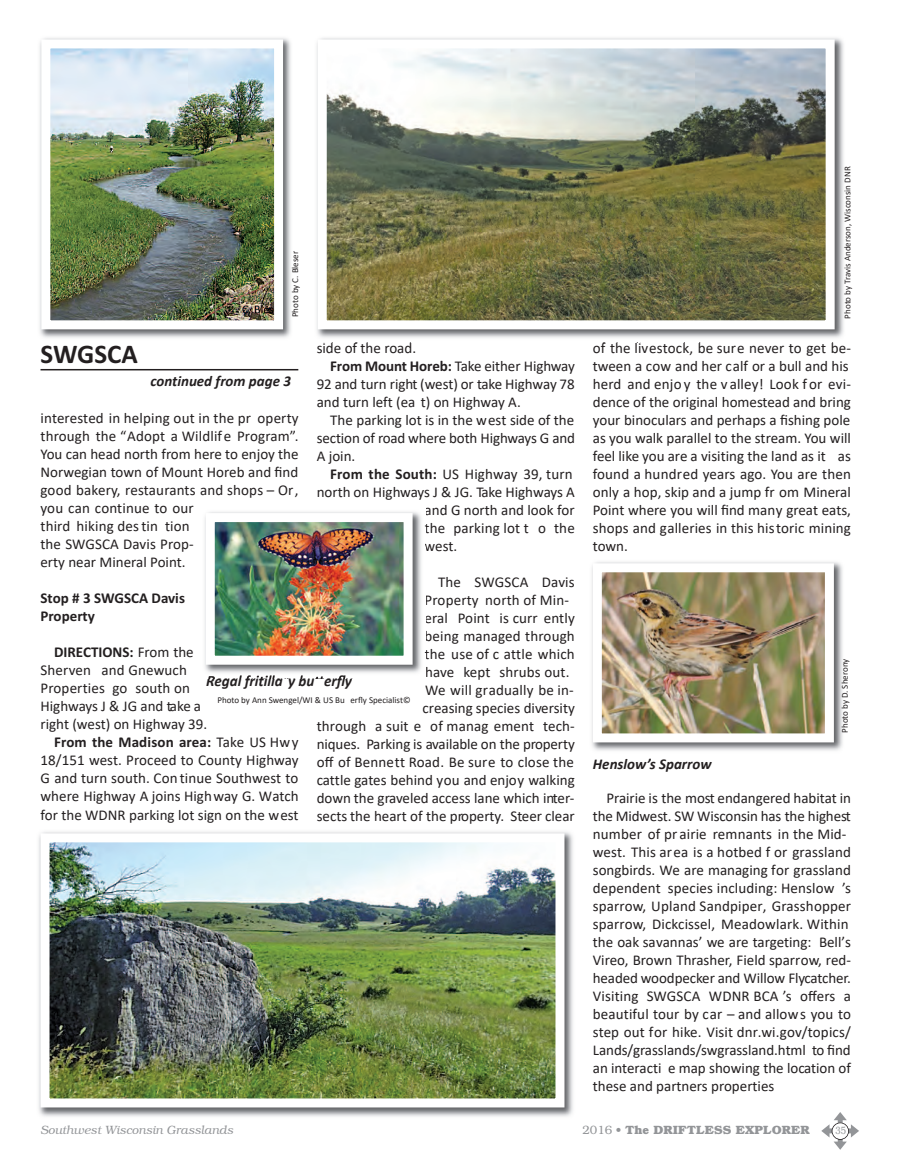
<style>
.page{position:relative;width:905px;height:1175px;background:#fff}
.page>*{position:absolute;margin:0;border:0;box-sizing:border-box;transform-origin:0 0}
.t1{font:700 27px "Calibri";color:#231f20}
.t2{font:15px/18px "Calibri";color:#231f20}
.t3{font:700 15px/18px "Calibri";color:#231f20}
.t4{font:italic 700 15px "Calibri";color:#231f20}
.t5{font:italic 300 12px "Bookman";color:#939598}
.t6{font:700 12px "Bookman";color:#939598}
.t7{font:300 10.5px "Bookman";color:#939598;scale:.8 1}
.t8{font:9px "Calibri";color:#231f20}
.s1{font-weight:700}
.s2{font-weight:400}
.s3{font-weight:300}
</style>
<div class="page">
<svg style="left:821px;top:1112px;width:38px;height:37px"></svg>
<div style="left:832px;top:1122px;width:16px;height:17px;background:#fff;border-radius:50%"></div>
<div style="left:831px;top:1122px;width:17px;height:17px;border:2px solid #231f20;border-radius:50%"></div>
<img style="left:592px;top:562px;width:251px;height:189px">
<img style="left:603px;top:573px;width:220px;height:159px">
<div style="left:593px;top:563px;width:240px;height:179px;border:9px solid #fff"></div>
<img style="left:39px;top:38px;width:252px;height:300px">
<img style="left:51px;top:49px;width:222px;height:270px">
<div style="left:41px;top:39px;width:242px;height:290px;border:9px solid #fff"></div>
<img style="left:204px;top:512px;width:221px;height:166px">
<img style="left:207px;top:676px;width:22px;height:2px">
<img style="left:216px;top:523px;width:186px;height:131px">
<div style="left:206px;top:513px;width:206px;height:151px;border:9px solid #fff"></div>
<img style="left:316px;top:38px;width:528px;height:305px">
<svg style="left:317px;top:342px;width:23px;height:1px"></svg>
<svg style="left:593px;top:342px;width:29px;height:1px"></svg>
<img style="left:328px;top:49px;width:496px;height:270px">
<div style="left:318px;top:39px;width:516px;height:290px;border:9px solid #fff"></div>
<img style="left:38px;top:832px;width:535px;height:285px">
<img style="left:50px;top:843px;width:504px;height:254px">
<div style="left:40px;top:833px;width:524px;height:274px;border:9px solid #fff"></div>
<hr style="left:40px;top:369px;width:258px;height:1px;background:#231f20">
<p class="t8" style="left:289px;top:317px;width:68px;rotate:-90deg">Photo by C. Bleser</p>
<p class="t2" style="left:316px;top:338px;width:101px">side of the road.</p>
<p class="t2" style="left:330px;top:356px;width:246px"><span class="s1">From Mount Horeb:</span> Take either Highway</p>
<p class="t2" style="left:316px;top:374px;width:260px">92 and turn right (west) or take Highway 78</p>
<p class="t2" style="left:316px;top:392px;width:205px">and turn left (ea t) on Highway A.</p>
<p class="t2" style="left:330px;top:410px;width:246px">The parking lot is in the west side of the</p>
<p class="t2" style="left:316px;top:428px;width:260px">section of road where both Highways G and</p>
<p class="t2" style="left:316px;top:446px;width:40px">A join.</p>
<p class="t2" style="left:330px;top:464px;width:244px"><span class="s1">From the South:</span> US Highway 39, turn</p>
<p class="t2" style="left:316px;top:482px;width:260px">north on Highways J &amp; JG. Take Highways A</p>
<p class="t2" style="left:424px;top:500px;width:152px">and G north and look for</p>
<p class="t2" style="left:424px;top:518px;width:152px">the parking lot t o the</p>
<p class="t2" style="left:424px;top:536px;width:34px">west.</p>
<p class="t2" style="left:438px;top:572px;width:138px">The SWGSCA Davis</p>
<p class="t2" style="left:424px;top:590px;width:146px">Property north of Min-</p>
<p class="t2" style="left:424px;top:608px;width:152px">eral Point is curr ently</p>
<p class="t2" style="left:424px;top:626px;width:152px">being managed through</p>
<p class="t2" style="left:424px;top:644px;width:152px">the use of c attle which</p>
<p class="t2" style="left:425px;top:662px;width:146px">have kept shrubs out.</p>
<p class="t2" style="left:425px;top:680px;width:150px">We will gradually be in-</p>
<p class="t2" style="left:422px;top:698px;width:154px">creasing species diversity</p>
<p class="t2" style="left:316px;top:716px;width:259px">through a suit e of manag ement tech-</p>
<p class="t2" style="left:316px;top:734px;width:260px">niques. Parking is available on the property</p>
<p class="t2" style="left:316px;top:752px;width:259px">off of Bennett Road. Be sure to close the</p>
<p class="t2" style="left:316px;top:770px;width:259px">cattle gates behind you and enjoy walking</p>
<p class="t2" style="left:316px;top:788px;width:259px">down the graveled access lane which inter-</p>
<p class="t2" style="left:316px;top:806px;width:260px">sects the heart of the property. Steer clear</p>
<h1 class="t1" style="left:40px;top:344px;width:99px">SWGSCA</h1>
<p class="t4" style="left:150px;top:371px;width:142px">continued from page 3</p>
<p class="t2" style="left:40px;top:409px;width:260px">interested in helping out in the pr operty through the “Adopt a Wildlife Program”.<br>You can head north from here to enjoy the<br>Norwegian town of Mount Horeb and find good bakery, restaurants and shops – Or, you can continue to our<br>third hiking des tin tion<br>the SWGSCA Davis Prop-<br>erty near Mineral Point.</p>
<p class="t3" style="left:40px;top:590px;width:146px">Stop # 3 SWGSCA Davis<br>Property</p>
<p class="t3" style="left:54px;top:644px;width:141px">DIRECTIONS: <span class="s2">From the</span></p>
<p class="t2" style="left:40px;top:661px;width:148px">Sherven and Gnewuch</p>
<p class="t2" style="left:40px;top:679px;width:151px">Properties go south on</p>
<p class="t2" style="left:40px;top:697px;width:162px">Highways J &amp; JG and take a</p>
<p class="t2" style="left:40px;top:715px;width:168px">right (west) on Highway 39.</p>
<p class="t3" style="left:54px;top:734px;width:246px">From the Madison area: <span class="s2">Take US Hw y</span></p>
<p class="t2" style="left:40px;top:751px;width:260px">18/151 west. Proceed to County Highway</p>
<p class="t2" style="left:40px;top:769px;width:259px">G and turn south. Con tinue Southwest to</p>
<p class="t2" style="left:40px;top:787px;width:260px">where Highway A joins Highway G. Watch</p>
<p class="t2" style="left:40px;top:805px;width:260px">for the WDNR parking lot sign on the west</p>
<p class="t4" style="left:206px;top:670px;width:147px">Regal fritilla y bu erfly</p>
<p class="t8" style="left:217px;top:694px;width:195px">Photo by Ann Swengel/WI &amp; US Bu erfly Specialist©</p>
<p class="t8" style="left:841px;top:318px;width:154px;rotate:-90deg">Photo by Travis Anderson, Wisconsin DNR</p>
<p class="t2" style="left:592px;top:338px;width:260px">of the livestock, be sure never to get be&shy;tween a cow and her calf or a bull and his herd and enjo y the v alley! Look f or evi&shy;dence of the original homestead and bring your binoculars and perhaps a fishing pole as you walk parallel to the stream. You will feel like you are a visiting the land as it as found a hundred years ago. You are then only a hop, skip and a jump fr om Mineral Point where you will find many great eats, shops and galleries in this historic mining town.</p>
<p class="t4" style="left:593px;top:753px;width:120px">Henslow’s Sparrow</p>
<p class="t8" style="left:838px;top:732px;width:75px;rotate:-90deg">Photo by D. Sherony</p>
<p class="t2" style="left:592px;top:788px;width:260px;text-indent:14px">Prairie is the most endangered habitat in the Midwest. SW Wisconsin has the highest number of pr airie remnants in the Mid&shy;west. This area is a hotbed f or grassland songbirds. We are managing for grassland dependent species including: Henslow ’s sparrow, Upland Sandpiper, Grasshopper sparrow, Dickcissel, Meadowlark. Within the oak savannas’ we are targeting: Bell’s Vireo, Brown Thrasher, Field sparrow, red&shy;headed woodpecker and Willow Flycatcher.<br>Visiting SWGSCA WDNR BCA ’s offers a beautiful tour by car – and allow s you to step out for hike. Visit dnr.wi.gov/topics/ Lands/grasslands/swgrassland.html to find an interacti e map showing the location of these and partners properties</p>
<p class="t5" style="left:40px;top:1125px;width:194px">Southwest Wisconsin Grasslands</p>
<p class="t6" style="left:582px;top:1125px;width:229px"><span class="s3">2016 •</span> The DRIFTLESS EXPLORER</p>
<p class="t7" style="left:835px;top:1126px;width:15px">35</p>
</div>
